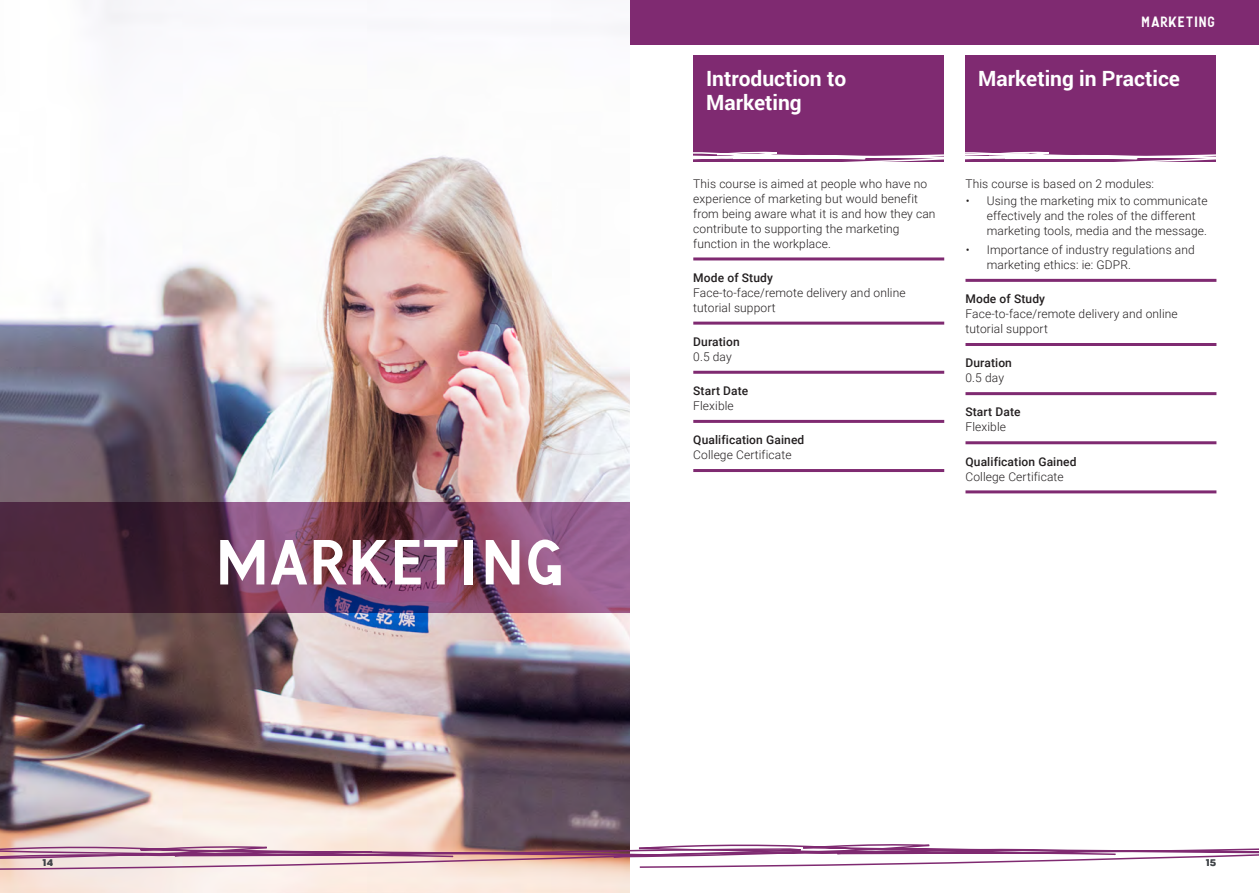
<style>
.page{position:relative;width:1259px;height:893px;background:#fff}
.page>*{position:absolute;margin:0;border:0;box-sizing:border-box;transform-origin:0 0}
.t1{font:72px "AES Ministry Display";letter-spacing:-.01em;color:#fff;scale:1.06 1}
.t2{font:700 21px/24px "Roboto";color:#fff}
.t3{font:15px "GERONIMOBASE";color:#fff}
.t4{font:300 12px/15px "Roboto";letter-spacing:.01em;color:#231f20}
.t5{font:500 12px "Roboto";letter-spacing:.01em;color:#231f20}
.t6{font:900 12px "Roboto";color:#404448}
</style>
<div class="page">
<div style="left:965px;top:55px;width:251px;height:107px;background:#7f2a71"></div>
<div style="left:693px;top:55px;width:251px;height:107px;background:#7f2a71"></div>
<svg style="left:693px;top:151px;width:523px;height:11px"></svg>
<hr style="left:965px;top:279px;width:251px;height:3px;background:#7f2a71">
<hr style="left:965px;top:343px;width:251px;height:3px;background:#7f2a71">
<hr style="left:965px;top:392px;width:251px;height:3px;background:#7f2a71">
<hr style="left:965px;top:441px;width:251px;height:3px;background:#7f2a71">
<hr style="left:965px;top:490px;width:251px;height:3px;background:#7f2a71">
<hr style="left:693px;top:257px;width:251px;height:3px;background:#7f2a71">
<hr style="left:693px;top:322px;width:251px;height:3px;background:#7f2a71">
<hr style="left:693px;top:371px;width:251px;height:3px;background:#7f2a71">
<hr style="left:693px;top:420px;width:251px;height:3px;background:#7f2a71">
<hr style="left:693px;top:469px;width:251px;height:3px;background:#7f2a71">
<div style="left:0;top:0;width:1259px;height:44px;background:#7f2a71"></div>
<img style="left:0;top:0;width:629px;height:893px">
<svg style="left:0;top:843px;width:1259px;height:28px"></svg>
<svg style="left:0;top:502px;width:629px;height:110px"></svg>
<h1 class="t1" style="left:213px;top:523px;width:334px">MARKETING</h1>
<h2 class="t2" style="left:706px;top:65px;width:142px">Introduction to<br>Marketing</h2>
<p class="t4" style="left:693px;top:175px;width:244px">This course is aimed at people who have no experience of marketing but would benefit from being aware what it is and how they can contribute to supporting the marketing function in the workplace.</p>
<p class="t5" style="left:693px;top:269px;width:81px">Mode of Study</p>
<p class="t4" style="left:693px;top:285px;width:214px">Face-to-face/remote delivery and online tutorial support</p>
<p class="t5" style="left:693px;top:333px;width:48px">Duration</p>
<p class="t4" style="left:693px;top:349px;width:40px">0.5 day</p>
<p class="t5" style="left:693px;top:382px;width:57px">Start Date</p>
<p class="t4" style="left:693px;top:398px;width:42px">Flexible</p>
<p class="t5" style="left:693px;top:431px;width:113px">Qualification Gained</p>
<p class="t4" style="left:693px;top:447px;width:100px">College Certificate</p>
<p class="t3" style="left:1142px;top:13px;width:76px">MARKETING</p>
<h2 class="t2" style="left:978px;top:65px;width:203px">Marketing in Practice</h2>
<p class="t4" style="left:965px;top:175px;width:190px">This course is based on 2 modules:</p>
<p class="t4" style="left:986px;top:192px;width:222px;text-indent:-21px">• Using the marketing mix to communicate effectively and the roles of the different marketing tools, media and the message.</p>
<p class="t4" style="left:986px;top:242px;width:209px;text-indent:-21px">• Importance of industry regulations and marketing ethics: ie: GDPR.</p>
<p class="t5" style="left:965px;top:290px;width:81px">Mode of Study</p>
<p class="t4" style="left:965px;top:306px;width:214px">Face-to-face/remote delivery and online tutorial support</p>
<p class="t5" style="left:965px;top:355px;width:48px">Duration</p>
<p class="t4" style="left:965px;top:370px;width:40px">0.5 day</p>
<p class="t5" style="left:965px;top:404px;width:57px">Start Date</p>
<p class="t4" style="left:965px;top:419px;width:42px">Flexible</p>
<p class="t5" style="left:965px;top:453px;width:113px">Qualification Gained</p>
<p class="t4" style="left:965px;top:468px;width:100px">College Certificate</p>
<p class="t6" style="left:43px;top:853px;width:12px">14</p>
<p class="t6" style="left:1205px;top:853px;width:12px">15</p>
</div>
